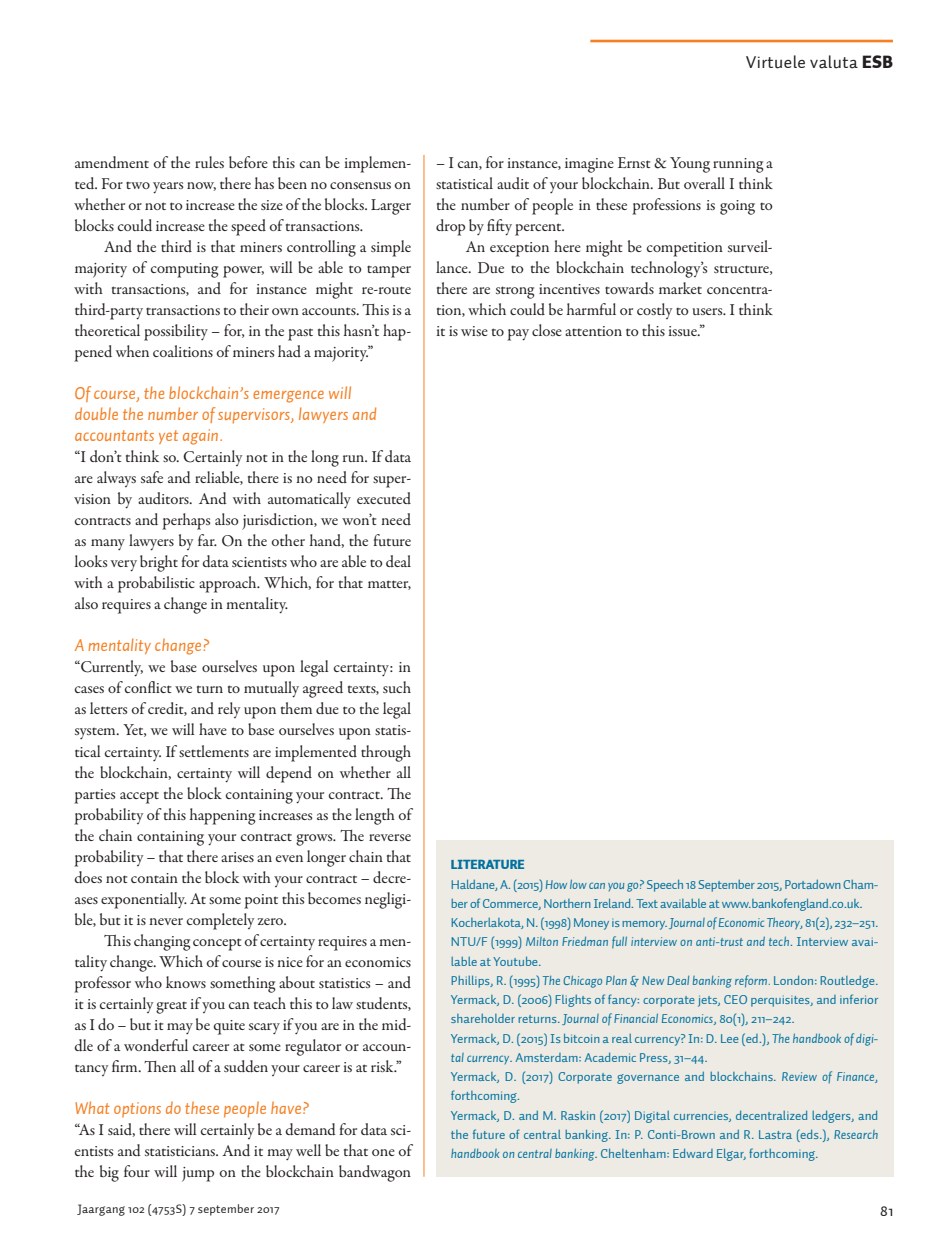
<style>
.page{position:relative;width:943px;height:1241px;background:#fff}
.page>*{position:absolute;margin:0;border:0;box-sizing:border-box;transform-origin:0 0}
.PTK2_Tussenkop_onder{font:italic 17.5px/21px "Auto 1";color:#f57f21}
.t1{font:17.5px "Auto 1";letter-spacing:.025em;color:#231f20}
.PLAT_EersteAlinea{font:16.62px/21px "Garamond Premr Pro";letter-spacing:-.005em;color:#231f20;text-align:justify}
.PLAT_VervolgAlinea{font:16.62px/21px "Garamond Premr Pro";letter-spacing:-.005em;color:#231f20;text-align:justify}
.t2{font:15.75px "Auto 1";color:#231f20}
.KDPT_LiteratuurTekst{font:13.12px/19.2px "Auto 1";color:#0071a0}
.KDPT_LiteratuurTekst-2{font:italic 13.12px/19.2px "Auto 1";color:#0071a0}
.KDPT_LiteratuurTekst-3{font:13.12px/19.2px "Auto 1";letter-spacing:-.02em;color:#0071a0}
.KDPT_LiteratuurTekst-4{font:900 13.12px "Auto 1";color:#0071a0}
.t3{font:12.25px "Auto 1";letter-spacing:.025em;color:#231f20}
.s1{font-weight:900}
.s2{font-style:italic}
.s3{font-style:normal}
</style>
<div class="page">
<hr style="left:590px;top:40px;width:302px;height:2px;background:#f57f21">
<hr style="left:423px;top:155px;width:1px;height:1021px;background:#f57f21">
<div style="left:436px;top:840px;width:457px;height:336px;background:#edebe3"></div>
<p class="t1" style="left:746px;top:51px;width:148px">Virtuele valuta <span class="s1">ESB</span></p>
<p class="PLAT_VervolgAlinea" style="left:74px;top:153px;width:338px">amendment of the rules before this can be implemen&shy;ted. For two years now, there has been no consensus on whether or not to increase the size of the blocks. Larger blocks could increase the speed of transactions.</p>
<p class="PLAT_VervolgAlinea" style="left:74px;top:237px;width:338px;text-indent:30px">And the third is that miners controlling a simple majority of computing power, will be able to tamper with transactions, and for instance might re-route third-party transactions to their own accounts. This is a theoretical possibility – for, in the past this hasn’t hap&shy;pened when coalitions of miners had a majority.”</p>
<p class="PTK2_Tussenkop_onder" style="left:74px;top:382px;width:304px">Of course, the blockchain’s emergence will double the number of supervisors, lawyers and accountants yet again.</p>
<p class="PLAT_EersteAlinea" style="left:74px;top:447px;width:338px">“I don’t think so. Certainly not in the long run. If data are always safe and reliable, there is no need for super&shy;vision by auditors. And with automatically executed contracts and perhaps also jurisdiction, we won’t need as many lawyers by far. On the other hand, the future looks very bright for data scientists who are able to deal with a probabilistic approach. Which, for that matter, also requires a change in mentality.</p>
<p class="PTK2_Tussenkop_onder" style="left:74px;top:634px;width:137px">A mentality change?</p>
<p class="PLAT_EersteAlinea" style="left:74px;top:657px;width:338px">“Currently, we base ourselves upon legal certainty: in cases of conflict we turn to mutually agreed texts, such as letters of credit, and rely upon them due to the legal system. Yet, we will have to base ourselves upon statis&shy;tical certainty. If settlements are implemented through the blockchain, certainty will depend on whether all parties accept the block containing your contract. The probability of this happening increases as the length of the chain containing your contract grows. The reverse probability – that there arises an even longer chain that does not contain the block with your contract – decre&shy;ases exponentially. At some point this becomes negligi&shy;ble, but it is never completely zero.</p>
<p class="PLAT_VervolgAlinea" style="left:74px;top:930px;width:338px;text-indent:30px">This changing concept of certainty requires a men&shy;tality change. Which of course is nice for an economics professor who knows something about statistics – and it is certainly great if you can teach this to law students, as I do – but it may be quite scary if you are in the mid&shy;dle of a wonderful career at some regulator or accoun&shy;tancy firm. Then all of a sudden your career is at risk.”</p>
<p class="PTK2_Tussenkop_onder" style="left:74px;top:1096px;width:237px">What options do these people have?</p>
<p class="PLAT_EersteAlinea" style="left:74px;top:1119px;width:338px">“As I said, there will certainly be a demand for data sci&shy;entists and statisticians. And it may well be that one of the big four will jump on the blockchain bandwagon</p>
<p class="t3" style="left:78px;top:1201px;width:203px">Jaargang 102 (4753S) 7 september 2017</p>
<p class="PLAT_EersteAlinea" style="left:436px;top:153px;width:338px">– I can, for instance, imagine Ernst &amp; Young running a statistical audit of your blockchain. But overall I think the number of people in these professions is going to drop by fifty percent.</p>
<p class="PLAT_VervolgAlinea" style="left:436px;top:237px;width:338px;text-indent:30px">An exception here might be competition surveil&shy;lance. Due to the blockchain technology’s structure, there are strong incentives towards market concentra&shy;tion, which could be harmful or costly to users. I think it is wise to pay close attention to this issue.”</p>
<p class="KDPT_LiteratuurTekst-4" style="left:451px;top:855px;width:75px">LITERATURE</p>
<p class="KDPT_LiteratuurTekst-3" style="left:451px;top:874px;width:429px">Haldane, A. (2015) <span class="s2">How low can you go?</span> Speech 18 September 2015, Portadown Cham&shy;ber of Commerce, Northern Ireland. Text available at www.bankofengland.co.uk.</p>
<p class="KDPT_LiteratuurTekst" style="left:451px;top:913px;width:429px">Kocherlakota, N. (1998) Money is memory. <span class="s2">Journal of Economic Theory</span>, 81(2), 232–251.</p>
<p class="KDPT_LiteratuurTekst-2" style="left:451px;top:932px;width:429px"><span class="s3">NTU/F (1999)</span> Milton Friedman full interview on anti-trust and tech<span class="s3">. Interview avai&shy;lable at Youtube.</span></p>
<p class="KDPT_LiteratuurTekst-2" style="left:451px;top:970px;width:429px"><span class="s3">Phillips, R. (1995)</span> The Chicago Plan &amp; New Deal banking reform. <span class="s3">London: Routledge.</span></p>
<p class="KDPT_LiteratuurTekst" style="left:451px;top:990px;width:429px">Yermack, D. (2006) Flights of fancy: corporate jets, CEO perquisites, and inferior shareholder returns. <span class="s2">Journal of Financial Economics</span>, 80(1), 211–242.</p>
<p class="KDPT_LiteratuurTekst" style="left:451px;top:1028px;width:429px">Yermack, D. (2015) Is bitcoin a real currency? In: D. Lee (ed.), <span class="s2">The handbook of digi&shy;tal currency</span>. Amsterdam: Academic Press, 31–44.</p>
<p class="KDPT_LiteratuurTekst" style="left:451px;top:1067px;width:429px">Yermack, D. (2017) Corporate governance and blockchains. <span class="s2">Review of Finance</span>, forthcoming.</p>
<p class="KDPT_LiteratuurTekst" style="left:451px;top:1105px;width:429px;text-align:justify">Yermack, D. and M. Raskin (2017) Digital currencies, decentralized ledgers, and the future of central banking. In: P. Conti-Brown and R. Lastra (eds.), <span class="s2">Research handbook on central banking</span>. Cheltenham: Edward Elgar, forthcoming.</p>
<p class="t2" style="left:880px;top:1200px;width:15px">81</p>
</div>
